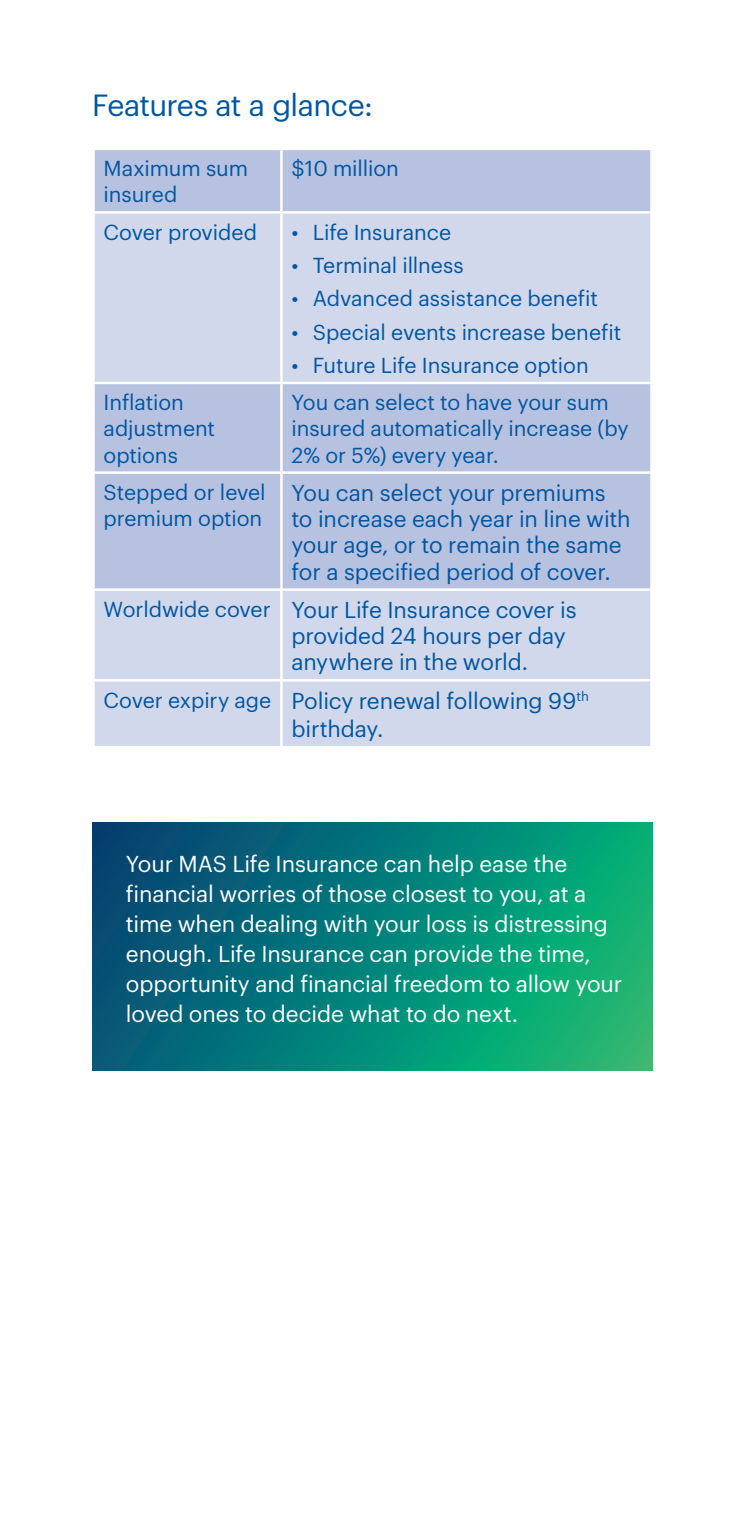
<style>
.page{position:relative;width:745px;height:1531px;background:#fff}
.page>*{position:absolute;margin:0;border:0;box-sizing:border-box;transform-origin:0 0}
.Body_12pt{font:30px "Graphik";letter-spacing:-.025em;color:#0156a1}
.Body_9pt{font:22.5px/30px "Graphik";letter-spacing:-.005em;color:#fff}
.table_text{font:22.5px/26.2px "Graphik";letter-spacing:-.005em;color:#0156a1}
.table_text-2{font:21.25px/26.2px "Graphik";letter-spacing:-.005em;color:#0156a1}
</style>
<div class="page">
<div style="left:95px;top:150px;width:554px;height:61px;background:#b7c2e0"></div>
<svg style="left:95px;top:214px;width:554px;height:532px;background:#c7cfe7"></svg>
<hr style="left:280px;top:150px;width:2px;height:61px;background:#fff">
<hr style="left:280px;top:214px;width:2px;height:168px;background:#fff">
<hr style="left:92px;top:382px;width:189px;height:2px;background:#fff">
<hr style="left:281px;top:382px;width:371px;height:2px;background:#fff">
<hr style="left:280px;top:384px;width:2px;height:87px;background:#fff">
<hr style="left:92px;top:471px;width:189px;height:3px;background:#fff">
<hr style="left:281px;top:471px;width:371px;height:3px;background:#fff">
<hr style="left:280px;top:474px;width:2px;height:114px;background:#fff">
<hr style="left:92px;top:588px;width:189px;height:3px;background:#fff">
<hr style="left:281px;top:588px;width:371px;height:3px;background:#fff">
<hr style="left:280px;top:591px;width:2px;height:88px;background:#fff">
<hr style="left:92px;top:679px;width:189px;height:2px;background:#fff">
<hr style="left:281px;top:679px;width:371px;height:2px;background:#fff">
<hr style="left:280px;top:681px;width:2px;height:65px;background:#fff">
<svg style="left:92px;top:822px;width:560px;height:248px;background:#058177"></svg>
<p class="Body_12pt" style="left:92px;top:83px;width:282px">Features at a glance:</p>
<p class="table_text-2" style="left:103px;top:154px;width:146px">Maximum sum insured</p>
<p class="table_text-2" style="left:291px;top:154px;width:109px">$10 million</p>
<p class="table_text-2" style="left:103px;top:217px;width:155px">Cover provided</p>
<p class="table_text-2" style="left:291px;top:217px;width:161px">• Life Insurance</p>
<p class="table_text-2" style="left:291px;top:250px;width:174px">• Terminal illness</p>
<p class="table_text-2" style="left:291px;top:284px;width:308px">• Advanced assistance benefit</p>
<p class="table_text-2" style="left:291px;top:317px;width:331px">• Special events increase benefit</p>
<p class="table_text-2" style="left:291px;top:350px;width:298px">• Future Life Insurance option</p>
<p class="table_text-2" style="left:103px;top:388px;width:113px">Inflation adjustment options</p>
<p class="table_text-2" style="left:291px;top:388px;width:338px">You can select to have your sum insured automatically increase (by<br>2% or 5%) every year.</p>
<p class="table_text-2" style="left:103px;top:477px;width:164px">Stepped or level premium option</p>
<p class="table_text" style="left:291px;top:478px;width:340px">You can select your premiums to increase each year in line with your age, or to remain the same for a specified period of cover.</p>
<p class="table_text-2" style="left:103px;top:594px;width:168px">Worldwide cover</p>
<p class="table_text" style="left:291px;top:595px;width:286px">Your Life Insurance cover is provided 24 hours per day anywhere in the world.</p>
<p class="table_text-2" style="left:103px;top:685px;width:169px">Cover expiry age</p>
<p class="table_text" style="left:291px;top:684px;width:299px;line-height:28.8px">Policy renewal following 99<sup>th </sup>birthday.</p>
<p class="Body_9pt" style="left:126px;top:847px;width:497px">Your MAS Life Insurance can help ease the financial worries of those closest to you, at a time when dealing with your loss is distressing enough. Life Insurance can provide the time, opportunity and financial freedom to allow your loved ones to decide what to do next.</p>
</div>
